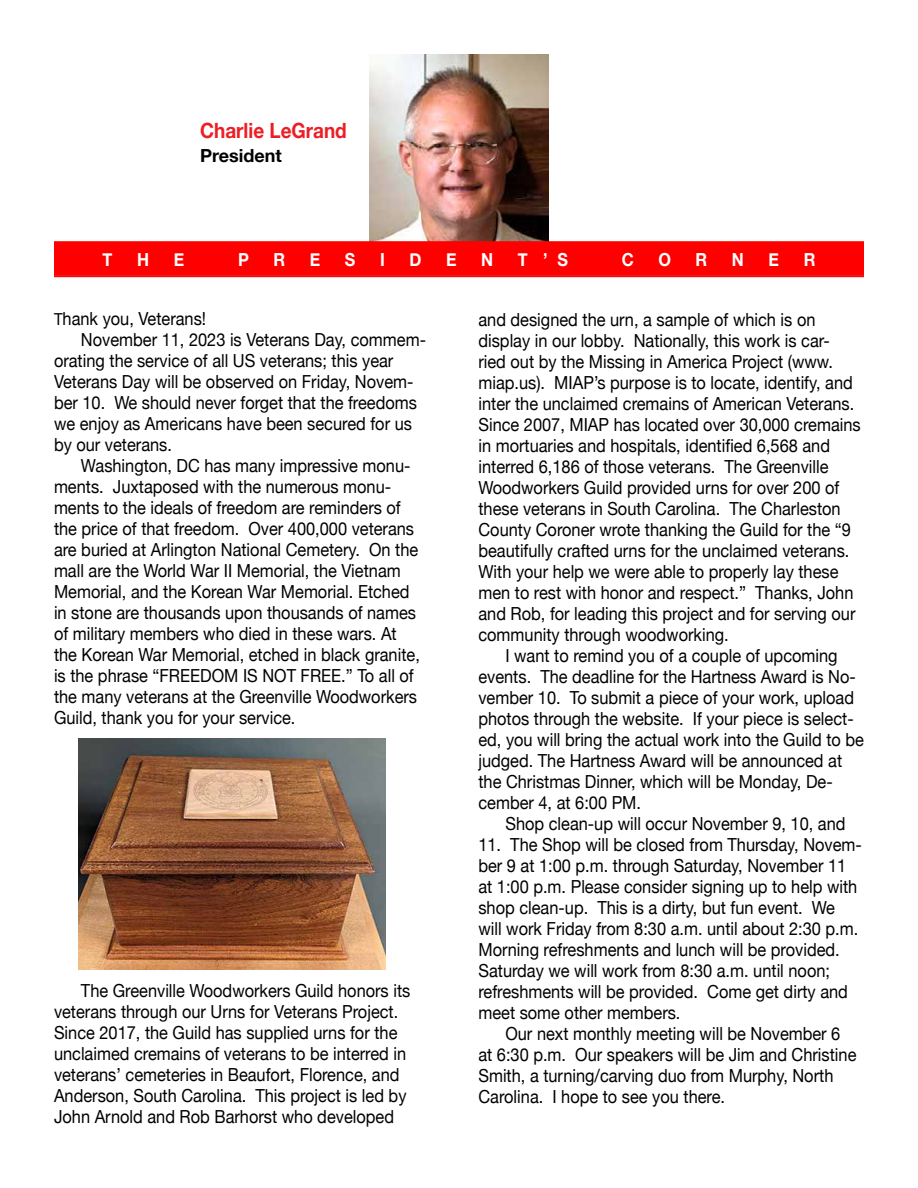
<style>
.page{position:relative;width:918px;height:1188px;background:#fff}
.page>*{position:absolute;margin:0;border:0;box-sizing:border-box;transform-origin:0 0}
.t1{font:700 21px "Helvetica Neue";color:#ed1d24;scale:.9 1}
.t2{font:18px/21px "Helvetica Neue";color:#000;scale:.91 1}
.t3{font:700 18px "Helvetica Neue";color:#fff;scale:.9 1}
.t4{font:700 18px "Helvetica Neue";color:#000}
.s1{font-size:16.5px}
</style>
<div class="page">
<img style="left:370px;top:54px;width:178px;height:187px">
<div style="left:54px;top:241px;width:810px;height:36px;background:#f00"></div>
<hr style="left:54px;top:275px;width:810px;height:1px;background:#ed2124">
<img style="left:79px;top:739px;width:307px;height:231px">
<p class="t1" style="left:200px;top:114px;width:164px">Charlie LeGrand</p>
<p class="t4" style="left:200px;top:142px;width:83px">President</p>
<p class="t3" style="left:103px;top:245px;width:12px">T</p>
<p class="t3" style="left:137px;top:245px;width:15px">H</p>
<p class="t3" style="left:174px;top:245px;width:13px">E</p>
<p class="t3" style="left:238px;top:245px;width:14px">P</p>
<p class="t3" style="left:273px;top:245px;width:14px">R</p>
<p class="t3" style="left:310px;top:245px;width:13px">E</p>
<p class="t3" style="left:345px;top:245px;width:13px">S</p>
<p class="t3" style="left:380px;top:245px;width:7px">I</p>
<p class="t3" style="left:409px;top:245px;width:15px">D</p>
<p class="t3" style="left:446px;top:245px;width:13px">E</p>
<p class="t3" style="left:481px;top:245px;width:15px">N</p>
<p class="t3" style="left:518px;top:245px;width:57px">T ’S</p>
<p class="t3" style="left:622px;top:245px;width:15px">C</p>
<p class="t3" style="left:658px;top:245px;width:16px">O</p>
<p class="t3" style="left:696px;top:245px;width:14px">R</p>
<p class="t3" style="left:732px;top:245px;width:15px">N</p>
<p class="t3" style="left:769px;top:245px;width:13px">E</p>
<p class="t3" style="left:804px;top:245px;width:14px">R</p>
<p class="t2" style="left:54px;top:309px;width:169px"><span class="s1">T</span>hank you, Veterans!</p>
<p class="t2" style="left:81px;top:330px;width:381px">November 11, 2023 is Veterans Day, commem-</p>
<p class="t2" style="left:54px;top:351px;width:375px">orating the service of all US veterans; this year</p>
<p class="t2" style="left:54px;top:372px;width:397px">Veterans Day will be observed on Friday, Novem-</p>
<p class="t2" style="left:54px;top:393px;width:400px">ber 10. We should never forget that the freedoms</p>
<p class="t2" style="left:54px;top:414px;width:395px">we enjoy as Americans have been secured for us</p>
<p class="t2" style="left:54px;top:436px;width:131px">by our veterans.</p>
<p class="t2" style="left:81px;top:457px;width:364px">Washington, DC has many impressive monu-</p>
<p class="t2" style="left:54px;top:477px;width:372px">ments. Juxtaposed with the numerous monu-</p>
<p class="t2" style="left:54px;top:498px;width:383px">ments to the ideals of freedom are reminders of</p>
<p class="t2" style="left:54px;top:519px;width:397px">the price of that freedom. Over 400,000 veterans</p>
<p class="t2" style="left:54px;top:541px;width:402px">are buried at Arlington National Cemetery. On the</p>
<p class="t2" style="left:54px;top:562px;width:383px">mall are the World War II Memorial, the Vietnam</p>
<p class="t2" style="left:54px;top:583px;width:392px">Memorial, and the Korean War Memorial. Etched</p>
<p class="t2" style="left:54px;top:604px;width:399px">in stone are thousands upon thousands of names</p>
<p class="t2" style="left:54px;top:625px;width:378px">of military members who died in these wars. At</p>
<p class="t2" style="left:54px;top:646px;width:404px">the Korean War Memorial, etched in black granite,</p>
<p class="t2" style="left:54px;top:667px;width:397px">is the phrase “FREEDOM IS NOT FREE.” To all of</p>
<p class="t2" style="left:54px;top:688px;width:401px">the many veterans at the Greenville Woodworkers</p>
<p class="t2" style="left:54px;top:709px;width:267px">Guild, thank you for your service.</p>
<p class="t2" style="left:54px;top:982px;width:393px;text-indent:27px">The Greenville Woodworkers Guild honors its veterans through our Urns for Veterans Project.<br>Since 2017, the Guild has supplied urns for the unclaimed cremains of veterans to be interred in veterans’ cemeteries in Beaufort, Florence, and Anderson, South Carolina. This project is led by John Arnold and Rob Barhorst who developed</p>
<p class="t2" style="left:478px;top:310px;width:422px">and designed the urn, a sample of which is on display in our lobby. Nationally, this work is car&shy;ried out by the Missing in America Project (www. miap.us). MIAP’s purpose is to locate, identify, and inter the unclaimed cremains of American Veterans.<br>Since 2007, MIAP has located over 30,000 cremains in mortuaries and hospitals, identified 6,568 and interred 6,186 of those veterans. The Greenville Woodworkers Guild provided urns for over 200 of these veterans in South Carolina. The Charleston County Coroner wrote thanking the Guild for the “9 beautifully crafted urns for the unclaimed veterans.<br>With your help we were able to properly lay these men to rest with honor and respect.” Thanks, John and Rob, for leading this project and for serving our community through woodworking.</p>
<p class="t2" style="left:478px;top:646px;width:425px;text-indent:27px">I want to remind you of a couple of upcoming events. The deadline for the Hartness Award is No&shy;vember 10. To submit a piece of your work, upload photos through the website. If your piece is select&shy;ed, you will bring the actual work into the Guild to be judged. The Hartness Award will be announced at the Christmas Dinner, which will be Monday, De&shy;cember 4, at 6:00 PM.</p>
<p class="t2" style="left:505px;top:814px;width:375px">Shop clean-up will occur November 9, 10, and</p>
<p class="t2" style="left:478px;top:835px;width:423px">11. The Shop will be closed from Thursday, Novem&shy;ber 9 at 1:00 p.m. through Saturday, November 11 at 1:00 p.m. Please consider signing up to help with shop clean-up. This is a dirty, but fun event. We will work Friday from 8:30 a.m. until about 2:30 p.m.<br>Morning refreshments and lunch will be provided.<br>Saturday we will work from 8:30 a.m. until noon; refreshments will be provided. Come get dirty and meet some other members.</p>
<p class="t2" style="left:478px;top:1024px;width:417px;text-indent:27px">Our next monthly meeting will be November 6 at 6:30 p.m. Our speakers will be Jim and Christine Smith, a turning/carving duo from Murphy, North Carolina. I hope to see you there.</p>
</div>
